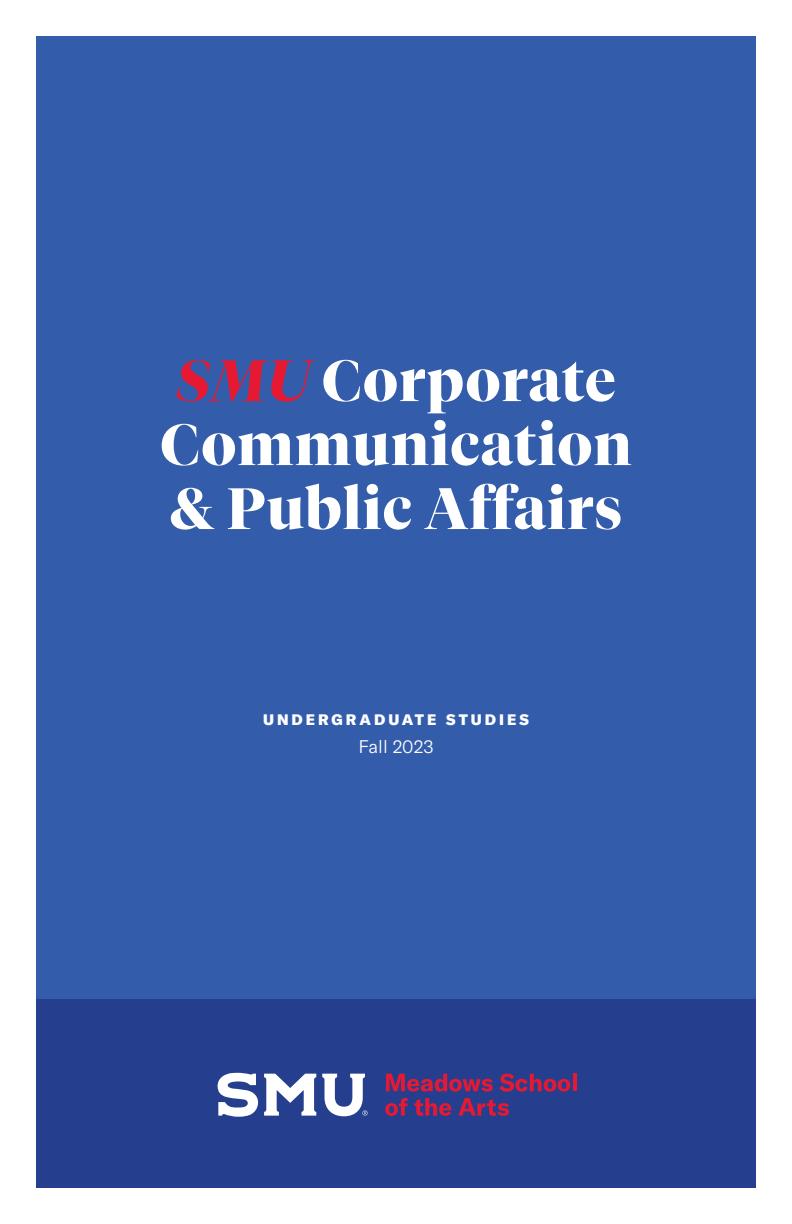
<style>
.page{position:relative;width:792px;height:1224px;background:#fff}
.page>*{position:absolute;margin:0;border:0;box-sizing:border-box;transform-origin:0 0}
.t1{font:700 58px/64px "Tiempos Fine";letter-spacing:.025em;color:#fff}
.t2{font:300 18px "GT America";color:#fff}
.t3{font:900 15px "GT America";letter-spacing:.2em;color:#fff}
.s1{font-style:italic;color:#e61932}
</style>
<div class="page">
<div style="left:36px;top:36px;width:720px;height:968px;background:#335caa"></div>
<div style="left:36px;top:999px;width:720px;height:189px;background:#253f8e"></div>
<svg style="left:386px;top:1074px;width:107px;height:18px"></svg>
<svg style="left:499px;top:1074px;width:71px;height:18px"></svg>
<hr style="left:573px;top:1074px;width:4px;height:17px;background:#e61932">
<svg style="left:385px;top:1098px;width:23px;height:18px"></svg>
<svg style="left:414px;top:1098px;width:37px;height:18px"></svg>
<svg style="left:458px;top:1098px;width:51px;height:18px"></svg>
<svg style="left:264px;top:1074px;width:52px;height:42px"></svg>
<svg style="left:218px;top:1073px;width:40px;height:44px"></svg>
<svg style="left:322px;top:1074px;width:46px;height:42px"></svg>
<p class="t1" style="left:160px;top:349px;width:473px"><span class="s1">SMU</span> Corporate<br>Communication &amp; Public Affairs</p>
<p class="t3" style="left:263px;top:710px;width:267px">UNDERGRADUATE STUDIES</p>
<p class="t2" style="left:358px;top:736px;width:77px">Fall 2023</p>
</div>
